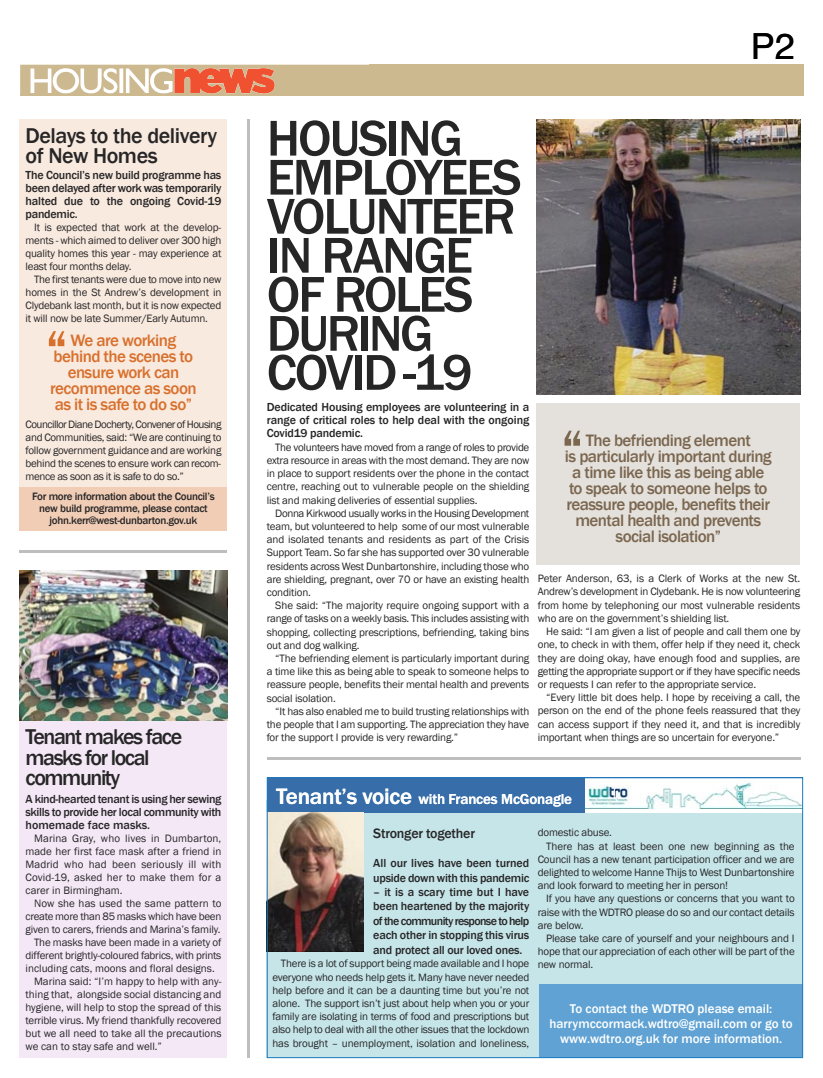
<style>
.page{position:relative;width:823px;height:1078px;background:#fff}
.page>*{position:absolute;margin:0;border:0;box-sizing:border-box;transform-origin:0 0}
.t1{font:500 62.2px "Franklin Gothic";color:#7b6750}
.t2{font:500 62.2px "Franklin Gothic";color:#d8702d}
.t3{font:500 52px/39px "Franklin Gothic";letter-spacing:-.04em;color:#272627}
.t4{font:36px "Helvetica+GRTUFH";color:#231f20}
.t5{font:23px "Franklin Gothic URW Med+SVWDBL";letter-spacing:-.01em;color:#fff}
.t6{font:500 22px/20px "Franklin Gothic";letter-spacing:-.065em;color:#272627}
.t7{font:500 22px/20px "Franklin Gothic";letter-spacing:-.02em;color:#272627}
.t8{font:500 17px/16px "Franklin Gothic";letter-spacing:-.035em;color:#7b6750;text-align:center}
.t9{font:500 17px/16px "Franklin Gothic";letter-spacing:-.035em;color:#d8702d;text-align:center}
.t10{font:15px "Franklin Gothic URW Med+SVWDBL";letter-spacing:-.01em;color:#fff}
.t11{font:500 14px "Franklin Gothic";letter-spacing:-.015em;color:#272627}
.t12{font:500 13px/15px "Franklin Gothic";color:#fff;text-align:center}
.t13{font:500 12px/13px "Franklin Gothic";letter-spacing:-.015em;color:#272627;text-align:justify}
.t14{font:11px/13.2px "Franklin Gothic";letter-spacing:-.015em;color:#272627;text-align:justify}
.t15{font:500 11px/12px "Franklin Gothic";letter-spacing:-.025em;color:#272627;text-align:center}
.t16{font:11px "Franklin Gothic";letter-spacing:.01em;color:#272627}
</style>
<div class="page">
<div style="left:266px;top:800px;width:536px;height:257px;background:#c6e5e9"></div>
<svg style="left:20px;top:65px;width:349px;height:29px;background:#dbaf8e"></svg>
<div style="left:369px;top:65px;width:434px;height:29px;background:#cdb990"></div>
<hr style="left:20px;top:94px;width:783px;height:2px;background:#cdb990">
<div style="left:20px;top:119px;width:207px;height:411px;background:#f9eadf"></div>
<div style="left:20px;top:570px;width:207px;height:487px;background:#f4e8f7"></div>
<img style="left:536px;top:119px;width:263px;height:275px">
<hr style="left:20px;top:550px;width:207px;height:3px;background:#bebebe">
<hr style="left:247px;top:119px;width:2px;height:938px;background:#bebebe">
<div style="left:536px;top:403px;width:263px;height:161px;background:#e4e1dc"></div>
<img style="left:20px;top:570px;width:207px;height:150px">
<hr style="left:266px;top:757px;width:533px;height:3px;background:#bebebe">
<div style="left:267px;top:777px;width:535px;height:35px;background:#376da8"></div>
<svg style="left:585px;top:779px;width:215px;height:33px"></svg>
<img style="left:585px;top:780px;width:215px;height:28px">
<img style="left:268px;top:812px;width:95px;height:139px">
<div style="left:539px;top:984px;width:263px;height:73px;background:#5fa2d3"></div>
<div style="left:266px;top:777px;width:536px;height:280px;border:1px solid #1a7bc1"></div>
<div style="left:20px;top:487px;width:207px;height:43px;background:#f1cdb6"></div>
<h3 class="t7" style="left:26px;top:125px;width:193px">Delays to the delivery of New Homes</h3>
<p class="t13" style="left:26px;top:168px;width:197px">The Council’s new build programme has been delayed after work was temporarily halted due to the ongoing Covid-19 pandemic.</p>
<p class="t14" style="left:26px;top:220px;width:197px;text-indent:9px">It is expected that work at the develop&shy;ments - which aimed to deliver over 300 high quality homes this year - may experience at least four months delay.</p>
<p class="t14" style="left:26px;top:272px;width:197px;text-indent:9px">The first tenants were due to move into new homes in the St Andrew’s development in Clydebank last month, but it is now expected it will now be late Summer/Early Autumn.</p>
<h1 class="t2" style="left:45px;top:315px;width:25px">“</h1>
<h3 class="t9" style="left:50px;top:332px;width:148px">We are working behind the scenes to ensure work can recommence as soon as it is safe to do so”</h3>
<p class="t14" style="left:26px;top:417px;width:197px">Councillor Diane Docherty, Convener of Housing and Communities, said: “We are continuing to follow government guidance and are working behind the scenes to ensure work can recom&shy;mence as soon as it is safe to do so.”</p>
<p class="t15" style="left:32px;top:490px;width:184px">For more information about the Council’s new build programme, please contact john.kerr@west-dunbarton.gov.uk</p>
<h3 class="t6" style="left:26px;top:726px;width:158px">Tenant makes face masks for local community</h3>
<p class="t13" style="left:26px;top:791px;width:197px">A kind-hearted tenant is using her sewing skills to provide her local community with homemade face masks.</p>
<p class="t14" style="left:26px;top:831px;width:197px;text-indent:9px">Marina Gray, who lives in Dumbarton, made her first face mask after a friend in Madrid who had been seriously ill with Covid-19, asked her to make them for a carer in Birmingham.</p>
<p class="t16" style="left:34px;top:896px;width:189px">Now she has used the same pattern to</p>
<p class="t14" style="left:26px;top:909px;width:197px">create more than 85 masks which have been</p>
<p class="t14" style="left:26px;top:922px;width:196px">given to carers, friends and Marina’s family.</p>
<p class="t14" style="left:34px;top:935px;width:189px">The masks have been made in a variety of</p>
<p class="t14" style="left:26px;top:948px;width:197px">different brightly-coloured fabrics, with prints</p>
<p class="t14" style="left:26px;top:961px;width:191px">including cats, moons and floral designs.</p>
<p class="t14" style="left:34px;top:974px;width:189px">Marina said: “I’m happy to help with any-</p>
<p class="t14" style="left:26px;top:987px;width:197px">thing that, alongside social distancing and</p>
<p class="t14" style="left:26px;top:1000px;width:197px">hygiene, will help to stop the spread of this</p>
<p class="t14" style="left:26px;top:1013px;width:197px">terrible virus. My friend thankfully recovered</p>
<p class="t14" style="left:26px;top:1026px;width:197px">but we all need to take all the precautions</p>
<p class="t14" style="left:26px;top:1039px;width:138px">we can to stay safe and well.”</p>
<h3 class="t4" style="left:750px;top:25px;width:46px">P2</h3>
<h2 class="t3" style="left:266px;top:118px;width:256px">HOUSING<br>EMPLOYEES<br>VOLUNTEER<br>IN RANGE<br>OF ROLES<br>DURING<br>COVID-19</h2>
<p class="t13" style="left:266px;top:400px;width:264px">Dedicated Housing employees are volunteering in a range of critical roles to help deal with the ongoing Covid19 pandemic.</p>
<p class="t14" style="left:266px;top:440px;width:264px;text-indent:9px">The volunteers have moved from a range of roles to provide extra resource in areas with the most demand. They are now in place to support residents over the phone in the contact centre, reaching out to vulnerable people on the shielding list and making deliveries of essential supplies.</p>
<p class="t14" style="left:266px;top:506px;width:264px;text-indent:9px">Donna Kirkwood usually works in the Housing Development team, but volunteered to help some of our most vulnerable and isolated tenants and residents as part of the Crisis Support Team. So far she has supported over 30 vulnerable residents across West Dunbartonshire, including those who are shielding, pregnant, over 70 or have an existing health condition.</p>
<p class="t14" style="left:266px;top:598px;width:264px;text-indent:9px">She said: “The majority require ongoing support with a range of tasks on a weekly basis. This includes assisting with shopping, collecting prescriptions, befriending, taking bins out and dog walking.</p>
<p class="t14" style="left:266px;top:651px;width:264px;text-indent:9px">“The befriending element is particularly important during a time like this as being able to speak to someone helps to reassure people, benefits their mental health and prevents social isolation.</p>
<p class="t14" style="left:266px;top:704px;width:264px;text-indent:9px">“It has also enabled me to build trusting relationships with the people that I am supporting. The appreciation they have for the support I provide is very rewarding.”</p>
<h1 class="t1" style="left:560px;top:415px;width:25px">“</h1>
<h3 class="t8" style="left:564px;top:431px;width:208px">The befriending element<br>is particularly important during a time like this as being able to speak to someone helps to reassure people, benefits their mental health and prevents social isolation”</h3>
<p class="t14" style="left:537px;top:571px;width:264px">Peter Anderson, 63, is a Clerk of Works at the new St.<br>Andrew’s development in Clydebank. He is now volunteering from home by telephoning our most vulnerable residents who are on the government’s shielding list.</p>
<p class="t14" style="left:537px;top:624px;width:264px;text-indent:9px">He said: “I am given a list of people and call them one by one, to check in with them, offer help if they need it, check they are doing okay, have enough food and supplies, are getting the appropriate support or if they have specific needs or requests I can refer to the appropriate service.</p>
<p class="t14" style="left:537px;top:690px;width:264px;text-indent:9px">“Every little bit does help. I hope by receiving a call, the person on the end of the phone feels reassured that they can access support if they need it, and that is incredibly important when things are so uncertain for everyone.”</p>
<h3 class="t5" style="left:276px;top:787px;width:137px">Tenant’s voice</h3>
<h3 class="t10" style="left:418px;top:793px;width:155px">with Frances McGonagle</h3>
<p class="t11" style="left:373px;top:825px;width:103px">Stronger together</p>
<p class="t13" style="left:373px;top:855px;width:157px;line-height:14.4px">All our lives have been turned upside down with this pandemic</p>
<p class="t13" style="left:373px;top:884px;width:157px;line-height:14.4px">– it is a scary time but I have been heartened by the majority of the community response to help each other in stopping this virus and protect all our loved ones.</p>
<p class="t14" style="left:272px;top:956px;width:258px;text-indent:9px">There is a lot of support being made available and I hope everyone who needs help gets it. Many have never needed help before and it can be a daunting time but you’re not alone. The support isn’t just about help when you or your family are isolating in terms of food and prescriptions but also help to deal with all the other issues that the lockdown has brought – unemployment, isolation and loneliness,</p>
<p class="t14" style="left:537px;top:825px;width:76px">domestic abuse.</p>
<p class="t14" style="left:546px;top:839px;width:250px">There has at least been one new beginning as the</p>
<p class="t14" style="left:537px;top:852px;width:258px">Council has a new tenant participation officer and we are</p>
<p class="t14" style="left:537px;top:865px;width:258px">delighted to welcome Hanne Thijs to West Dunbartonshire</p>
<p class="t14" style="left:537px;top:878px;width:192px">and look forward to meeting her in person!</p>
<p class="t14" style="left:546px;top:891px;width:250px">If you have any questions or concerns that you want to</p>
<p class="t14" style="left:537px;top:905px;width:258px">raise with the WDTRO please do so and our contact details</p>
<p class="t14" style="left:537px;top:918px;width:47px">are below.</p>
<p class="t14" style="left:546px;top:931px;width:250px">Please take care of yourself and your neighbours and I</p>
<p class="t14" style="left:537px;top:944px;width:258px">hope that our appreciation of each other will be part of the</p>
<p class="t14" style="left:537px;top:957px;width:57px">new normal.</p>
<p class="t12" style="left:549px;top:1000px;width:244px">To contact the WDTRO please email: harrymccormack.wdtro@gmail.com or go to www.wdtro.org.uk for more information.</p>
</div>
